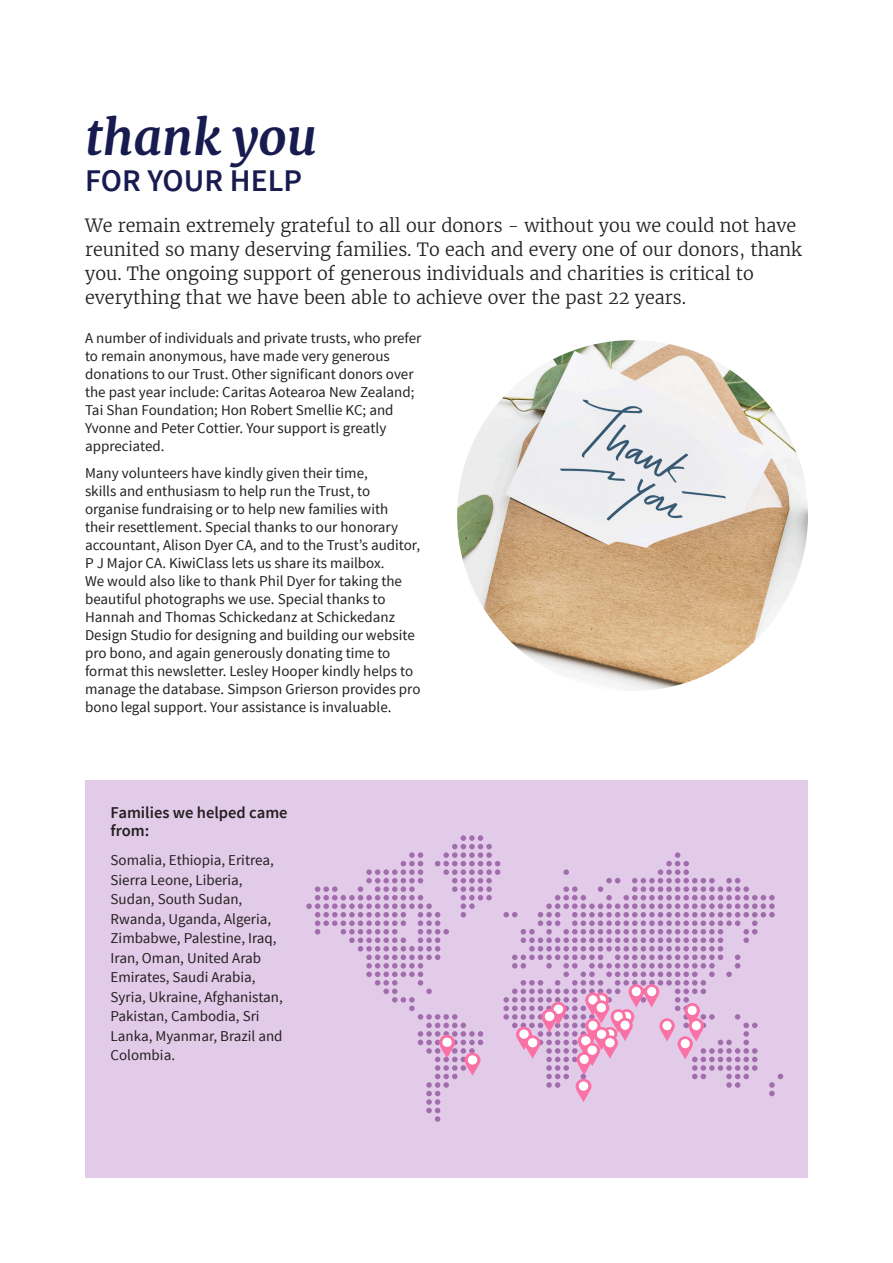
<style>
.page{position:relative;width:893px;height:1263px;background:#fff}
.page>*{position:absolute;margin:0;border:0;box-sizing:border-box;transform-origin:0 0}
.t1{font:italic 700 49.5px "Merriweather";color:#181b4f}
.t2{font:600 31.5px "Source Sans Pro";color:#181b4f}
.t3{font:300 18px/24px "Merriweather";color:#231f20}
.t4{font:600 16.5px/18px "Source Sans Pro";color:#231f20}
.Bodycopy_justified{font:15px/18px "Source Sans Pro";color:#231f20}
</style>
<div class="page">
<div style="left:85px;top:780px;width:723px;height:398px;background:#e2cbe8"></div>
<svg style="left:306px;top:835px;width:477px;height:287px"></svg>
<svg style="left:439px;top:1035px;width:16px;height:23px"></svg>
<svg style="left:465px;top:1052px;width:16px;height:24px"></svg>
<svg style="left:516px;top:1002px;width:50px;height:57px"></svg>
<svg style="left:575px;top:984px;width:129px;height:118px"></svg>
<img style="left:457px;top:340px;width:351px;height:351px;border-radius:175px">
<p class="t1" style="left:85px;top:104px;width:234px">thank you</p>
<p class="t2" style="left:85px;top:161px;width:219px">FOR YOUR HELP</p>
<p class="t3" style="left:85px;top:213px;width:718px">We remain extremely grateful to all our donors - without you we could not have reunited so many deserving families. To each and every one of our donors, thank you. The ongoing support of generous individuals and charities is critical to everything that we have been able to achieve over the past 22 years.</p>
<p class="Bodycopy_justified" style="left:85px;top:330px;width:338px">A number of individuals and private trusts, who prefer to remain anonymous, have made very generous donations to our Trust. Other significant donors over the past year include: Caritas Aotearoa New Zealand; Tai Shan Foundation; Hon Robert Smellie KC; and Yvonne and Peter Cottier. Your support is greatly appreciated.</p>
<p class="Bodycopy_justified" style="left:85px;top:464px;width:337px">Many volunteers have kindly given their time,<br>skills and enthusiasm to help run the Trust, to organise fundraising or to help new families with their resettlement. Special thanks to our honorary accountant, Alison Dyer CA, and to the Trust’s auditor, P J Major CA. KiwiClass lets us share its mailbox.<br>We would also like to thank Phil Dyer for taking the beautiful photographs we use. Special thanks to Hannah and Thomas Schickedanz at Schickedanz Design Studio for designing and building our website pro bono, and again generously donating time to format this newsletter. Lesley Hooper kindly helps to manage the database. Simpson Grierson provides pro bono legal support. Your assistance is invaluable.</p>
<p class="t4" style="left:111px;top:804px;width:179px">Families we helped came from:</p>
<p class="Bodycopy_justified" style="left:111px;top:851px;width:174px;line-height:19.5px">Somalia, Ethiopia, Eritrea,<br>Sierra Leone, Liberia,<br>Sudan, South Sudan,<br>Rwanda, Uganda, Algeria,<br>Zimbabwe, Palestine, Iraq,<br>Iran, Oman, United Arab<br>Emirates, Saudi Arabia,<br>Syria, Ukraine, Afghanistan,<br>Pakistan, Cambodia, Sri<br>Lanka, Myanmar, Brazil and<br>Colombia.</p>
</div>
